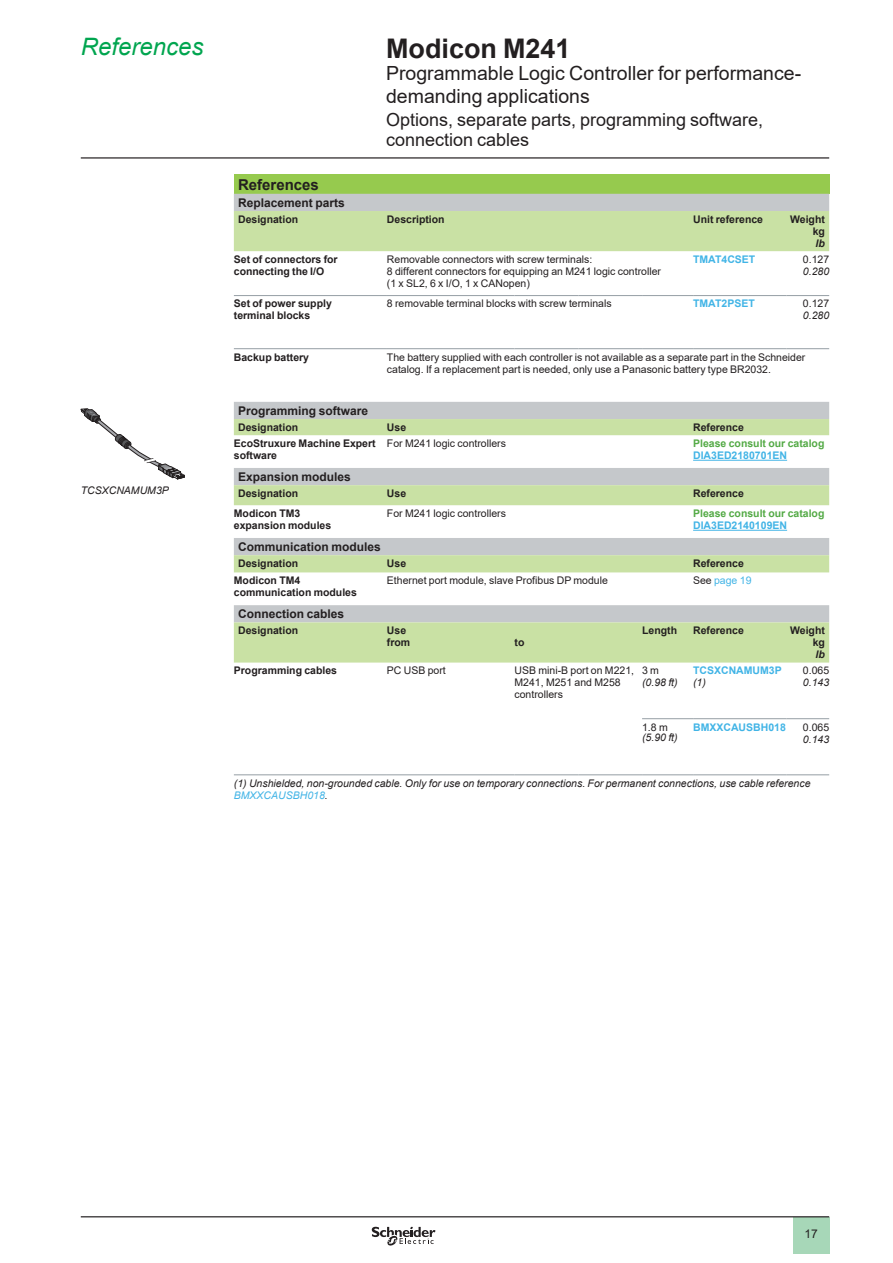
<style>
.page{position:relative;width:893px;height:1263px;background:#fff}
.page>*{position:absolute;margin:0;border:0;box-sizing:border-box;transform-origin:0 0}
._0_TitleLev1{font:700 27px "Arial";color:#231f20}
._0_Topic{font:italic 24px "Arial";color:#00a54f}
._0_TitleLev2{font:19.5px/22.5px "Arial";color:#231f20}
._0_TitleLev3{font:18px/19.5px "Arial";color:#231f20}
._1_Section_3__10{font:700 15px "Arial";color:#231f20}
._1_Section_4__8{font:700 12px "Arial";color:#231f20}
.t1{font:12px "Arial";color:#231f20}
._1_Text__7{font:10.5px/12px "Arial";color:#231f20}
._1_Section_5__7{font:700 10.5px/12px "Arial";color:#231f20}
._1_Legend___Nota__7{font:italic 10.5px/12px "Arial";color:#231f20}
._1_Section_5__7-2{font:700 10.5px/12px "Arial";color:#54aa46}
.Cell_ReferenceProduc{font:700 10.5px "Arial";color:#41b4e6}
._1_Section_5__7__Rig{font:700 10.5px/12px "Arial";color:#231f20;text-align:right}
._1_Text__7-2{font:italic 10.5px "Arial";color:#231f20}
._1_Text__7__Right{font:10.5px "Arial";color:#231f20}
._1_Text__7__Right-2{font:italic 10.5px "Arial";color:#231f20}
._1_Text__7__right{font:10.5px "Arial";color:#231f20}
._1_Text__7__right-2{font:italic 10.5px "Arial";color:#231f20}
._1_Text__7-3{font:10.5px "Arial";color:#42b4e6}
._1_Section_5__7__Rig-2{font:italic 700 10.5px "Arial";color:#231f20}
._1_Text__7__right-3{font:italic 700 10.5px "Arial";color:#231f20}
.s1{color:#42b4e6}
.s2{color:#231f20}
</style>
<div class="page">
<hr style="left:81px;top:157px;width:748px;height:2px;background:#231f20">
<div style="left:793px;top:1217px;width:36px;height:37px;background:#a7d7b8"></div>
<hr style="left:81px;top:1216px;width:748px;height:1px;background:#231f20">
<svg style="left:372px;top:1226px;width:63px;height:20px"></svg>
<svg style="left:81px;top:408px;width:104px;height:71px"></svg>
<div style="left:234px;top:174px;width:595px;height:20px;background:#96ca4e"></div>
<div style="left:234px;top:194px;width:595px;height:17px;background:#c5c8cb"></div>
<svg style="left:234px;top:211px;width:595px;height:452px"></svg>
<hr style="left:234px;top:774px;width:153px;height:1px;background:#959ea4">
<hr style="left:387px;top:774px;width:127px;height:1px;background:#959ea4">
<hr style="left:514px;top:774px;width:64px;height:1px;background:#959ea4">
<hr style="left:578px;top:774px;width:64px;height:1px;background:#959ea4">
<hr style="left:693px;top:774px;width:94px;height:1px;background:#959ea4">
<hr style="left:642px;top:774px;width:51px;height:1px;background:#959ea4">
<hr style="left:787px;top:774px;width:42px;height:1px;background:#959ea4">
<hr style="left:642px;top:718px;width:51px;height:1px;background:#959ea4">
<hr style="left:693px;top:718px;width:94px;height:1px;background:#959ea4">
<hr style="left:234px;top:295px;width:153px;height:1px;background:#959ea4">
<hr style="left:387px;top:295px;width:127px;height:1px;background:#959ea4">
<hr style="left:514px;top:295px;width:64px;height:1px;background:#959ea4">
<hr style="left:578px;top:295px;width:64px;height:1px;background:#959ea4">
<hr style="left:642px;top:295px;width:51px;height:1px;background:#959ea4">
<hr style="left:693px;top:295px;width:94px;height:1px;background:#959ea4">
<hr style="left:787px;top:295px;width:42px;height:1px;background:#959ea4">
<hr style="left:234px;top:348px;width:153px;height:1px;background:#959ea4">
<hr style="left:387px;top:348px;width:127px;height:1px;background:#959ea4">
<hr style="left:514px;top:348px;width:64px;height:1px;background:#959ea4">
<hr style="left:578px;top:348px;width:64px;height:1px;background:#959ea4">
<hr style="left:642px;top:348px;width:51px;height:1px;background:#959ea4">
<hr style="left:693px;top:348px;width:94px;height:1px;background:#959ea4">
<hr style="left:787px;top:348px;width:42px;height:1px;background:#959ea4">
<hr style="left:787px;top:718px;width:42px;height:1px;background:#959ea4">
<hr style="left:693px;top:460px;width:94px;height:1px;background:#42b4e6">
<hr style="left:693px;top:530px;width:94px;height:1px;background:#42b4e6">
<p class="_0_Topic" style="left:81px;top:31px;width:124px">References</p>
<p class="_0_TitleLev1" style="left:386px;top:29px;width:186px">Modicon M241</p>
<p class="_0_TitleLev2" style="left:386px;top:62px;width:417px">Programmable Logic Controller for performance&shy;demanding applications</p>
<p class="_0_TitleLev3" style="left:386px;top:110px;width:379px">Options, separate parts, programming software, connection cables</p>
<p class="_1_Section_3__10" style="left:238px;top:174px;width:82px">References</p>
<p class="_1_Section_4__8" style="left:238px;top:194px;width:108px">Replacement parts</p>
<p class="_1_Section_5__7" style="left:238px;top:213px;width:62px">Designation</p>
<p class="_1_Section_5__7" style="left:387px;top:213px;width:59px">Description</p>
<p class="_1_Section_5__7" style="left:693px;top:213px;width:72px">Unit reference</p>
<p class="_1_Section_5__7__Rig" style="left:790px;top:213px;width:36px">Weight</p>
<p class="_1_Section_5__7__Rig" style="left:813px;top:225px;width:14px">kg</p>
<p class="_1_Section_5__7__Rig-2" style="left:816px;top:236px;width:11px">lb</p>
<p class="_1_Section_5__7" style="left:234px;top:253px;width:105px">Set of connectors for connecting the I/O</p>
<p class="_1_Text__7" style="left:387px;top:253px;width:276px">Removable connectors with screw terminals:<br>8 different connectors for equipping an M241 logic controller (1 x SL2, 6 x I/O, 1 x CANopen)</p>
<p class="Cell_ReferenceProduc" style="left:693px;top:252px;width:64px">TMAT4CSET</p>
<p class="_1_Text__7__Right" style="left:803px;top:252px;width:28px">0.127</p>
<p class="_1_Text__7__Right-2" style="left:803px;top:265px;width:28px">0. 280</p>
<p class="_1_Legend___Nota__7" style="left:81px;top:484px;width:90px">TCSXCNAMUM3P</p>
<p class="_1_Section_5__7" style="left:234px;top:298px;width:100px">Set of power supply terminal blocks</p>
<p class="_1_Text__7" style="left:387px;top:298px;width:226px">8 removable terminal blocks with screw terminals</p>
<p class="Cell_ReferenceProduc" style="left:693px;top:296px;width:63px">TMAT2PSET</p>
<p class="_1_Text__7__Right" style="left:803px;top:297px;width:28px">0.127</p>
<p class="_1_Text__7__Right-2" style="left:803px;top:309px;width:28px">0. 280</p>
<p class="_1_Section_5__7" style="left:234px;top:351px;width:77px">Backup battery</p>
<p class="_1_Text__7" style="left:387px;top:351px;width:420px">The battery supplied with each controller is not available as a separate part in the Schneider catalog. If a replacement part is needed, only use a Panasonic battery type BR2032.</p>
<p class="_1_Section_4__8" style="left:238px;top:402px;width:132px">Programming software</p>
<p class="_1_Section_5__7" style="left:238px;top:421px;width:62px">Designation</p>
<p class="_1_Section_5__7" style="left:387px;top:421px;width:21px">Use</p>
<p class="_1_Section_5__7" style="left:693px;top:421px;width:52px">Reference</p>
<p class="_1_Section_5__7" style="left:234px;top:437px;width:143px">EcoStruxure Machine Expert software</p>
<p class="_1_Text__7" style="left:387px;top:437px;width:121px">For M241 logic controllers</p>
<p class="_1_Section_5__7-2" style="left:693px;top:437px;width:133px">Please consult our catalog<br><span class="s1">DIA3ED2180701EN</span></p>
<p class="_1_Section_4__8" style="left:238px;top:468px;width:114px">Expansion modules</p>
<p class="_1_Section_5__7" style="left:238px;top:487px;width:62px">Designation</p>
<p class="_1_Section_5__7" style="left:387px;top:487px;width:21px">Use</p>
<p class="_1_Section_5__7" style="left:693px;top:487px;width:52px">Reference</p>
<p class="_1_Section_5__7" style="left:234px;top:508px;width:99px">Modicon TM3 expansion modules</p>
<p class="_1_Text__7" style="left:387px;top:507px;width:121px">For M241 logic controllers</p>
<p class="_1_Section_5__7-2" style="left:693px;top:508px;width:133px">Please consult our catalog<br><span class="s1">DIA3ED2140109EN</span></p>
<p class="_1_Section_4__8" style="left:238px;top:538px;width:144px">Communication modules</p>
<p class="_1_Section_5__7" style="left:238px;top:557px;width:62px">Designation</p>
<p class="_1_Section_5__7" style="left:387px;top:557px;width:21px">Use</p>
<p class="_1_Section_5__7" style="left:693px;top:557px;width:52px">Reference</p>
<p class="_1_Section_5__7" style="left:234px;top:575px;width:125px">Modicon TM4 communication modules</p>
<p class="_1_Text__7" style="left:387px;top:575px;width:223px">Ethernet port module, slave Profibus DP module</p>
<p class="_1_Text__7-3" style="left:693px;top:573px;width:60px"><span class="s2">See</span> page 19</p>
<p class="_1_Section_4__8" style="left:238px;top:605px;width:108px">Connection cables</p>
<p class="_1_Section_5__7" style="left:238px;top:625px;width:62px">Designation</p>
<p class="_1_Section_5__7" style="left:387px;top:625px;width:21px">Use</p>
<p class="_1_Section_5__7" style="left:387px;top:637px;width:25px">from</p>
<p class="_1_Section_5__7" style="left:514px;top:637px;width:11px">to</p>
<p class="_1_Section_5__7" style="left:642px;top:625px;width:36px">Length</p>
<p class="_1_Section_5__7" style="left:693px;top:625px;width:52px">Reference</p>
<p class="_1_Section_5__7__Rig" style="left:790px;top:625px;width:36px">Weight kg</p>
<p class="_1_Text__7__right-3" style="left:816px;top:648px;width:11px">lb</p>
<p class="_1_Section_5__7" style="left:234px;top:665px;width:105px">Programming cables</p>
<p class="_1_Text__7" style="left:387px;top:665px;width:60px">PC USB port</p>
<p class="_1_Text__7" style="left:514px;top:665px;width:121px">USB mini-B port on M221,<br>M241, M251 and M258 controllers</p>
<p class="_1_Text__7" style="left:642px;top:665px;width:18px">3 m</p>
<p class="_1_Text__7-2" style="left:642px;top:676px;width:37px">(0. 98 ft)</p>
<p class="Cell_ReferenceProduc" style="left:693px;top:663px;width:90px">TCSXCNAMUM3P</p>
<p class="_1_Legend___Nota__7" style="left:693px;top:677px;width:14px">(1)</p>
<p class="_1_Text__7__right" style="left:803px;top:663px;width:28px">0.065</p>
<p class="_1_Text__7__right-2" style="left:803px;top:676px;width:28px">0. 143</p>
<p class="Cell_ReferenceProduc" style="left:693px;top:719px;width:94px">BMXXCAUSBH018</p>
<p class="_1_Text__7__right" style="left:803px;top:720px;width:28px">0.065</p>
<p class="_1_Text__7__right-2" style="left:803px;top:732px;width:28px">0. 143</p>
<p class="_1_Legend___Nota__7" style="left:234px;top:777px;width:578px">(1) Unshielded, non-grounded cable. Only for use on temporary connections. For permanent connections, use cable reference<br><span class="s1">BMXXCAUSBH018</span>.</p>
<p class="_1_Text__7" style="left:642px;top:721px;width:27px">1.8 m</p>
<p class="_1_Text__7-2" style="left:642px;top:731px;width:37px">(5. 90 ft)</p>
<p class="t1" style="left:804px;top:1225px;width:15px">17</p>
</div>
